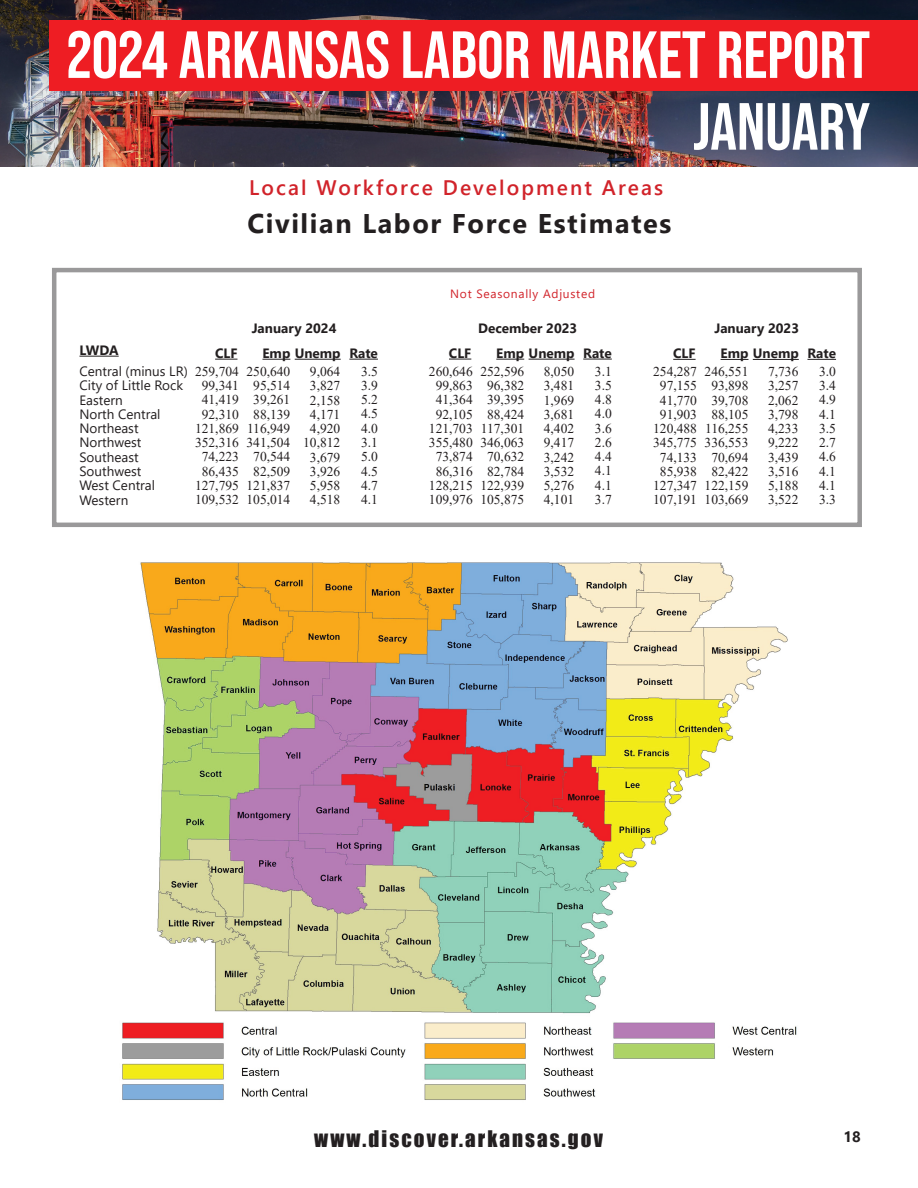
<style>
.page{position:relative;width:918px;height:1188px;background:#fff}
.page>*{position:absolute;margin:0;border:0;box-sizing:border-box;transform-origin:0 0}
.t1{font:700 66.45px/71.7px "Bebas Neue Pro";color:#fff;text-align:right}
.t2{font:700 27px "Segoe UI";letter-spacing:.06em;color:#231f20}
.t3{font:600 21px "Segoe UI";letter-spacing:.1em;color:#d1232a}
.t4{font:21px "Impact";letter-spacing:.1em;color:#231f20}
.t5{font:700 15px "Segoe UI";color:#231f20}
.t6{font:13.5px/14.2px "Times New Roman";color:#231f20;text-align:center}
.t7{font:13.5px/14.2px "Segoe UI";color:#231f20}
.t8{font:700 13.5px "Segoe UI";color:#231f20}
.t9{font:12px "Segoe UI";letter-spacing:.06em;color:#d1232a}
</style>
<div class="page">
<div style="left:52px;top:268px;width:810px;height:259px;border:4px solid #9a999a"></div>
<hr style="left:79px;top:356px;width:40px;height:1px;background:#231f20">
<svg style="left:215px;top:359px;width:22px;height:1px"></svg>
<svg style="left:262px;top:359px;width:28px;height:1px"></svg>
<hr style="left:295px;top:359px;width:46px;height:1px;background:#231f20">
<svg style="left:349px;top:359px;width:29px;height:1px"></svg>
<svg style="left:449px;top:359px;width:22px;height:1px"></svg>
<svg style="left:496px;top:359px;width:28px;height:1px"></svg>
<hr style="left:529px;top:359px;width:46px;height:1px;background:#231f20">
<svg style="left:583px;top:359px;width:29px;height:1px"></svg>
<svg style="left:673px;top:359px;width:23px;height:1px"></svg>
<svg style="left:721px;top:359px;width:27px;height:1px"></svg>
<hr style="left:753px;top:359px;width:46px;height:1px;background:#231f20">
<svg style="left:807px;top:359px;width:29px;height:1px"></svg>
<img style="left:122px;top:562px;width:675px;height:538px">
<img style="left:0;top:0;width:918px;height:166px">
<div style="left:50px;top:20px;width:868px;height:71px;background:#ee1d23"></div>
<h1 class="t1" style="left:67px;top:18px;width:805px">2024 ARKANSAS LABOR MARKET REPORT<br>JANUARY</h1>
<h3 class="t3" style="left:249px;top:167px;width:416px">Local Workforce Development Areas</h3>
<h2 class="t2" style="left:247px;top:198px;width:425px">Civilian Labor Force Estimates</h2>
<p class="t9" style="left:450px;top:283px;width:146px">Not Seasonally Adjusted</p>
<p class="t8" style="left:252px;top:316px;width:86px">January 2024</p>
<p class="t8" style="left:478px;top:316px;width:101px">December 2023</p>
<p class="t8" style="left:714px;top:316px;width:86px">January 2023</p>
<p class="t6" style="left:303px;top:364px;width:39px">9,064<br>3,827<br>2,158<br>4,171<br>4,920<br>10,812<br>3,679<br>3,926<br>5,958<br>4,518</p>
<p class="t6" style="left:544px;top:364px;width:32px;text-align:justify">8,050<br>3,481<br>1,969<br>3,681<br>4,402<br>9,417<br>3,242<br>3,532<br>5,276<br>4,101</p>
<p class="t6" style="left:768px;top:364px;width:32px;text-align:justify">7,736<br>3,257<br>2,062<br>3,798<br>4,233<br>9,222<br>3,439<br>3,516<br>5,188<br>3,522</p>
<p class="t8" style="left:79px;top:337px;width:41px">LWDA</p>
<p class="t8" style="left:215px;top:340px;width:24px">CLF</p>
<p class="t8" style="left:262px;top:341px;width:80px">Emp Unemp</p>
<p class="t8" style="left:449px;top:340px;width:24px">CLF</p>
<p class="t8" style="left:496px;top:340px;width:80px">Emp Unemp</p>
<p class="t8" style="left:583px;top:340px;width:30px">Rate</p>
<p class="t8" style="left:349px;top:340px;width:30px">Rate</p>
<p class="t8" style="left:673px;top:341px;width:24px">CLF</p>
<p class="t8" style="left:721px;top:341px;width:80px">Emp Unemp</p>
<p class="t7" style="left:79px;top:363px;width:110px">Central (minus LR)<br>City of Little Rock<br>Eastern<br>North Central<br>Northeast<br>Northwest<br>Southeast<br>Southwest<br>West Central<br>Western</p>
<p class="t6" style="left:195px;top:364px;width:45px">259,704<br>99,341<br>41,419<br>92,310<br>121,869<br>352,316<br>74,223<br>86,435<br>127,795<br>109,532</p>
<p class="t6" style="left:247px;top:364px;width:45px">250,640<br>95,514<br>39,261<br>88,139<br>116,949<br>341,504<br>70,544<br>82,509<br>121,837<br>105,014</p>
<p class="t6" style="left:595px;top:364px;width:18px;text-align:justify">3.1<br>3.5<br>4.8<br>4.0<br>3.6<br>2.6<br>4.4<br>4.1<br>4.1<br>3.7</p>
<p class="t6" style="left:361px;top:364px;width:18px;text-align:justify">3.5<br>3.9<br>5.2<br>4.5<br>4.0<br>3.1<br>5.0<br>4.5<br>4.7<br>4.1</p>
<p class="t6" style="left:429px;top:364px;width:45px">260,646<br>99,863<br>41,364<br>92,105<br>121,703<br>355,480<br>73,874<br>86,316<br>128,215<br>109,976</p>
<p class="t6" style="left:480px;top:364px;width:45px">252,596<br>96,382<br>39,395<br>88,424<br>117,301<br>346,063<br>70,632<br>82,784<br>122,939<br>105,875</p>
<p class="t6" style="left:653px;top:364px;width:45px">254,287<br>97,155<br>41,770<br>91,903<br>120,488<br>345,775<br>74,133<br>85,938<br>127,347<br>107,191</p>
<p class="t6" style="left:705px;top:364px;width:45px">246,551<br>93,898<br>39,708<br>88,105<br>116,255<br>336,553<br>70,694<br>82,422<br>122,159<br>103,669</p>
<p class="t8" style="left:807px;top:341px;width:30px">Rate</p>
<p class="t6" style="left:819px;top:364px;width:18px;text-align:justify">3.0<br>3.4<br>4.9<br>4.1<br>3.5<br>2.7<br>4.6<br>4.1<br>4.1<br>3.3</p>
<h3 class="t4" style="left:314px;top:1123px;width:290px">www.discover.arkansas.gov</h3>
<p class="t5" style="left:844px;top:1122px;width:19px">18</p>
</div>
